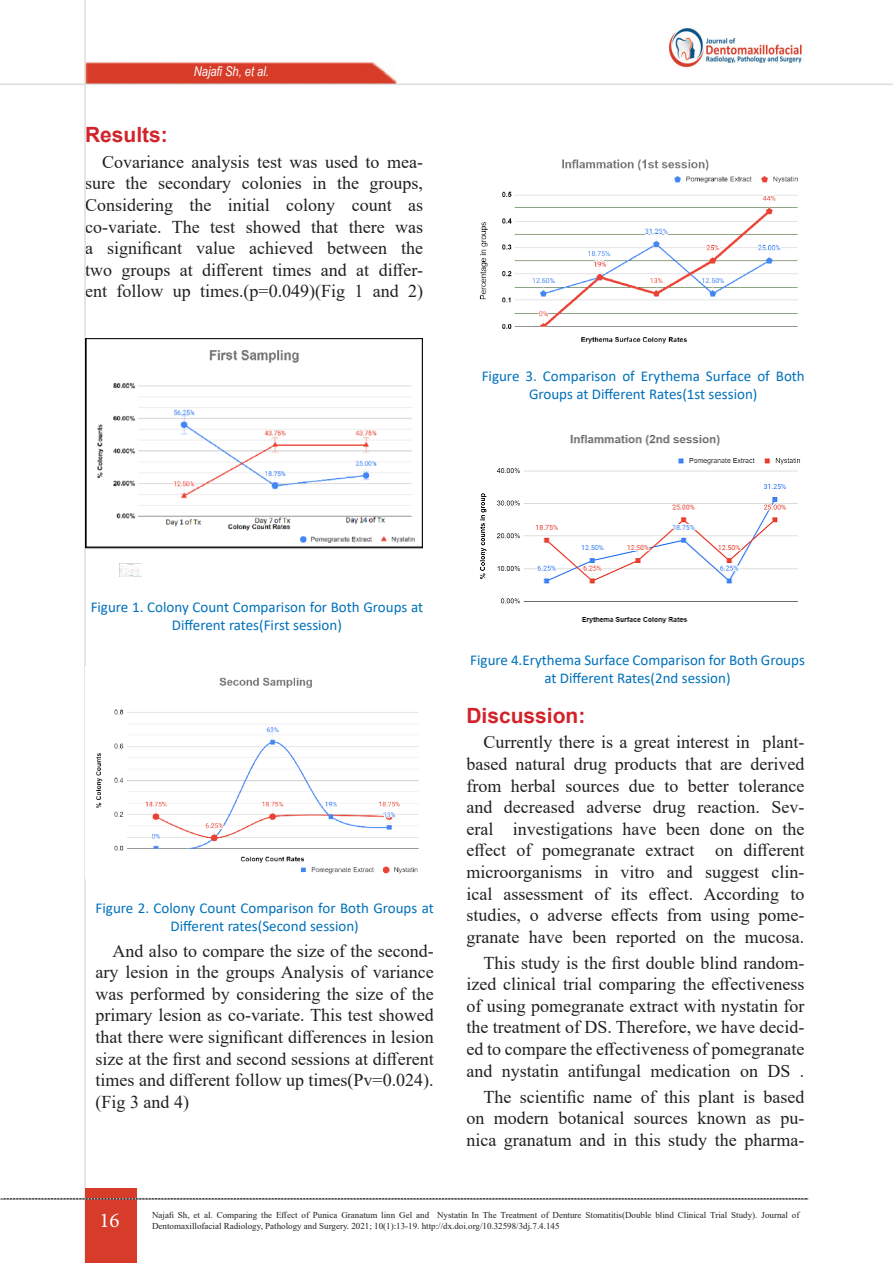
<style>
.page{position:relative;width:893px;height:1263px;background:#fff}
.page>*{position:absolute;margin:0;border:0;box-sizing:border-box;transform-origin:0 0}
.عنوان_اول{font:700 21px "Arial";color:#d2232a}
.t1{font:21px "Minion Pro";color:#fff}
.متن_اصلی{font:18px/21.6px "Times New Roman";color:#231f20;text-align:justify}
.عنوان_شکل_و_جدول{font:15px/18px "Calibri";color:#0071bb;text-align:center}
.t2{font:italic 13.5px "Arial Narrow";color:#fff}
.t3{font:9px "Times New Roman";color:#231f20}
</style>
<div class="page">
<img style="left:86px;top:61px;width:311px;height:22px">
<img style="left:668px;top:28px;width:134px;height:40px">
<hr style="left:0;top:84px;width:893px;height:1px;background:#dddee0">
<hr style="left:84px;top:0;width:2px;height:1263px;background:#dddee0">
<div style="left:86px;top:1188px;width:51px;height:75px;background:#d73c2a"></div>
<svg style="left:0;top:1198px;width:809px;height:2px;background:#898788"></svg>
<img style="left:96px;top:677px;width:323px;height:197px">
<img style="left:479px;top:159px;width:319px;height:185px">
<img style="left:480px;top:434px;width:320px;height:190px">
<img style="left:85px;top:339px;width:338px;height:210px">
<img style="left:120px;top:563px;width:21px;height:14px">
<p class="t2" style="left:194px;top:62px;width:77px">Najafi Sh, et al.</p>
<p class="عنوان_اول" style="left:85px;top:120px;width:84px">Results:</p>
<p class="متن_اصلی" style="left:85px;top:150px;width:340px;text-indent:17px">Covariance analysis test was used to mea&shy;sure the secondary colonies in the groups, Considering the initial colony count as co-variate. The test showed that there was a significant value achieved between the two groups at different times and at differ&shy;ent follow up times.(p=0.049)(Fig 1 and 2)</p>
<p class="عنوان_شکل_و_جدول" style="left:482px;top:367px;width:325px">Figure 3. Comparison of Erythema Surface of Both<br>Groups at Different Rates(1st session)</p>
<p class="عنوان_شکل_و_جدول" style="left:91px;top:597px;width:334px">Figure 1. Colony Count Comparison for Both Groups at<br>Different rates(First session)</p>
<p class="عنوان_شکل_و_جدول" style="left:96px;top:898px;width:340px">Figure 2. Colony Count Comparison for Both Groups at<br>Different rates(Second session)</p>
<p class="متن_اصلی" style="left:96px;top:939px;width:340px;text-indent:17px">And also to compare the size of the second&shy;ary lesion in the groups Analysis of variance was performed by considering the size of the primary lesion as co-variate. This test showed that there were significant differences in lesion size at the first and second sessions at different times and different follow up times(Pv=0.024). (Fig 3 and 4)</p>
<p class="عنوان_شکل_و_جدول" style="left:470px;top:651px;width:336px">Figure 4.Erythema Surface Comparison for Both Groups at Different Rates(2nd session)</p>
<p class="عنوان_اول" style="left:466px;top:700px;width:121px">Discussion:</p>
<p class="متن_اصلی" style="left:466px;top:731px;width:340px;text-indent:17px">Currently there is a great interest in plant&shy;based natural drug products that are derived from herbal sources due to better tolerance and decreased adverse drug reaction. Sev&shy;eral investigations have been done on the effect of pomegranate extract on different microorganisms in vitro and suggest clin&shy;ical assessment of its effect. According to studies, o adverse effects from using pome&shy;granate have been reported on the mucosa.</p>
<p class="متن_اصلی" style="left:466px;top:951px;width:340px;text-indent:17px">This study is the first double blind random&shy;ized clinical trial comparing the effectiveness of using pomegranate extract with nystatin for the treatment of DS. Therefore, we have decid&shy;ed to compare the effectiveness of pomegranate and nystatin antifungal medication on DS .</p>
<p class="متن_اصلی" style="left:466px;top:1085px;width:340px;text-indent:17px">The scientific name of this plant is based on modern botanical sources known as pu&shy;nica granatum and in this study the pharma-</p>
<p class="t3" style="left:152px;top:1209px;width:649px">Najafi Sh, et al. Comparing the Effect of Punica Granatum linn Gel and Nystatin In The Treatment of Denture Stomatitis(Double blind Clinical Trial Study). Journal of</p>
<p class="t1" style="left:99px;top:1206px;width:22px">16</p>
<p class="t3" style="left:152px;top:1220px;width:409px">Dentomaxillofacial Radiology, Pathology and Surgery. 2021; 10(1):13-19. http://dx.doi.org/10.32598/3dj.7.4.145</p>
</div>
